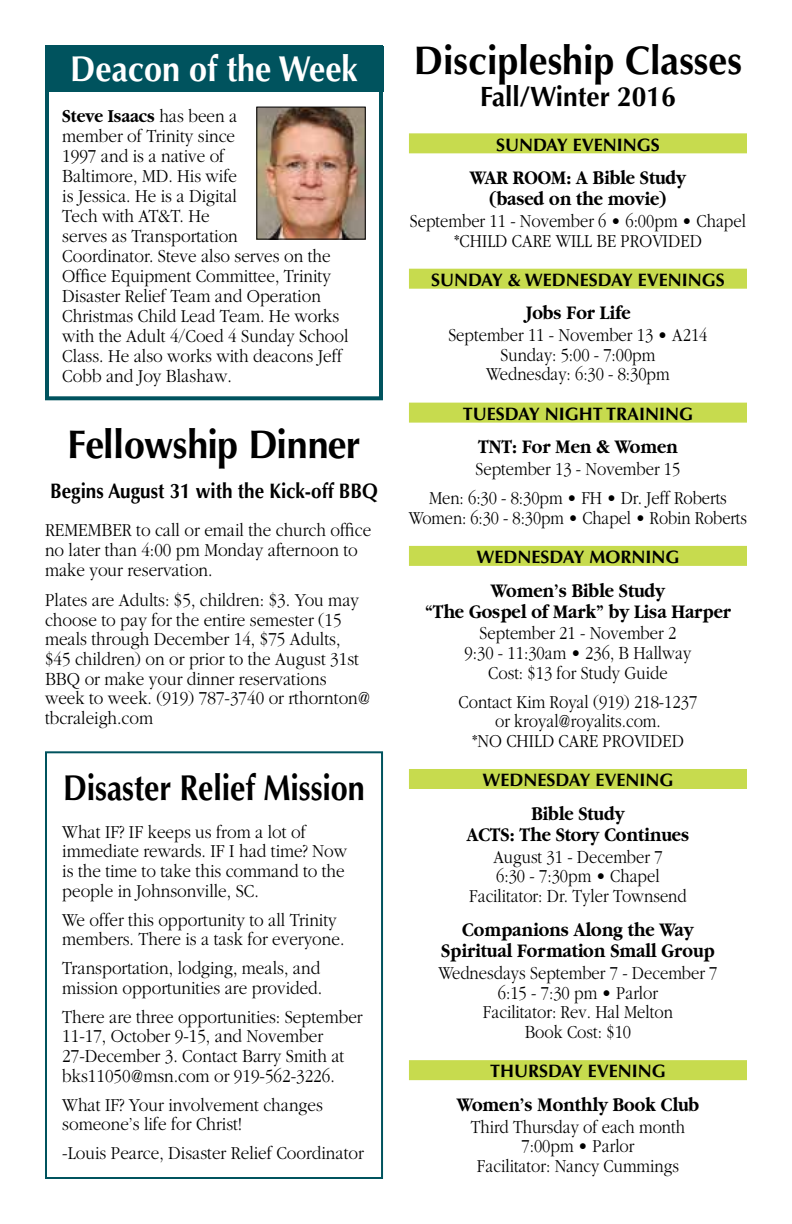
<style>
.page{position:relative;width:792px;height:1224px;background:#fff}
.page>*{position:absolute;margin:0;border:0;box-sizing:border-box;transform-origin:0 0}
.t1{font:700 40px "Optima";color:#000;scale:.94 1}
.t2{font:700 40px "Optima";letter-spacing:-.02em;color:#000;scale:.94 1}
.t3{font:700 36px "Optima";letter-spacing:-.005em;color:#000;scale:.85 1}
.t4{font:700 36px "Optima";color:#fff;scale:.9 1}
.t5{font:700 28px "Optima";color:#000;scale:.94 1}
.t6{font:700 21px "Optima";color:#000;scale:.9 1}
.t7{font:700 20px/21px "Garamond";color:#000;text-align:center;scale:.88 1}
.t8{font:300 19px/19.6px "Garamond";color:#000;scale:.9 1}
.t9{font:300 19px/19.6px "Garamond";color:#000;text-align:center;scale:.87 1}
.t10{font:300 19px "Garamond";color:#000;scale:.86 1}
.t11{font:700 18px "Optima";color:#000}
.s1{font-weight:700}
</style>
<div class="page">
<div style="left:45px;top:45px;width:338px;height:355px;border:4px solid #00535e"></div>
<div style="left:45px;top:46px;width:338px;height:46px;background:#00535e"></div>
<img style="left:258px;top:109px;width:106px;height:129px">
<div style="left:256px;top:107px;width:110px;height:133px;border:1px solid #000"></div>
<div style="left:409px;top:133px;width:338px;height:20px;background:#c7db4e"></div>
<div style="left:409px;top:269px;width:338px;height:20px;background:#c7db4e"></div>
<div style="left:409px;top:403px;width:338px;height:20px;background:#c7db4e"></div>
<div style="left:409px;top:546px;width:338px;height:20px;background:#c7db4e"></div>
<div style="left:409px;top:769px;width:338px;height:20px;background:#c7db4e"></div>
<div style="left:409px;top:1060px;width:338px;height:20px;background:#c7db4e"></div>
<div style="left:45px;top:751px;width:338px;height:428px;border:2px solid #00535e"></div>
<h2 class="t4" style="left:70px;top:47px;width:321px">DEACON OF THE WEEK</h2>
<p class="t8" style="left:62px;top:106px;width:320px"><span class="s1">Steve Isaacs</span> has been a<br>member of Trinity since<br>1997 and is a native of<br>Baltimore, MD. His wife<br>is Jessica. He is a Digital<br>Tech with AT&amp;T. He<br>serves as Transportation<br>Coordinator. Steve also serves on the<br>Office Equipment Committee, Trinity<br>Disaster Relief Team and Operation<br>Christmas Child Lead Team. He works with the Adult 4/Coed 4 Sunday School<br>Class. He also works with deacons Jeff<br>Cobb and Joy Blashaw.</p>
<h1 class="t2" style="left:67px;top:421px;width:313px">FELLOWSHIP DINNER</h1>
<p class="t6" style="left:50px;top:479px;width:365px">BEGINS AUGUST 31 WITH THE KICK-OFF BBQ</p>
<p class="t8" style="left:45px;top:521px;width:364px">REMEMBER to call or email the church office no later than 4:00 pm Monday afternoon to make your reservation.</p>
<p class="t8" style="left:45px;top:590px;width:363px">Plates are Adults: $5, children: $3. You may choose to pay for the entire semester (15 meals through December 14, $75 Adults, $45 children) on or prior to the August 31st BBQ or make your dinner reservations week to week. (919) 787-3740 or rthornton@ tbcraleigh.com</p>
<h2 class="t3" style="left:63px;top:767px;width:357px">DISASTER RELIEF MISSION</h2>
<p class="t8" style="left:62px;top:822px;width:318px">What IF? IF keeps us from a lot of immediate rewards. IF I had time? Now is the time to take this command to the people in Johnsonville, SC.</p>
<p class="t8" style="left:62px;top:910px;width:315px">We offer this opportunity to all Trinity members. There is a task for everyone.</p>
<p class="t8" style="left:62px;top:959px;width:290px">Transportation, lodging, meals, and mission opportunities are provided.</p>
<p class="t8" style="left:62px;top:1007px;width:335px">There are three opportunities: September 11-17, October 9-15, and November 27-December 3. Contact Barry Smith at bks11050@msn.com or 919-562-3226.</p>
<p class="t8" style="left:62px;top:1095px;width:291px">What IF? Your involvement changes someone’s life for Christ!</p>
<p class="t8" style="left:62px;top:1143px;width:337px">-Louis Pearce, Disaster Relief Coordinator</p>
<h1 class="t1" style="left:414px;top:37px;width:351px">DISCIPLESHIP CLASSES</h1>
<h3 class="t5" style="left:480px;top:80px;width:210px">FALL/WINTER 2016</h3>
<p class="t11" style="left:496px;top:134px;width:36px">SUNDAY</p>
<p class="t11" style="left:573px;top:134px;width:22px">EVEN</p>
<p class="t11" style="left:617px;top:134px;width:19px">INGS</p>
<p class="t7" style="left:470px;top:167px;width:247px">WAR ROOM: A Bible Study (based on the movie)</p>
<p class="t9" style="left:410px;top:211px;width:388px">September 11 - November 6 • 6:00pm • Chapel *CHILD CARE WILL BE PROVIDED</p>
<p class="t11" style="left:431px;top:269px;width:36px">SUNDAY</p>
<p class="t11" style="left:508px;top:269px;width:48px">&amp; WEDNESDAY</p>
<p class="t11" style="left:638px;top:269px;width:22px">EVEN</p>
<p class="t11" style="left:682px;top:269px;width:19px">INGS</p>
<p class="t7" style="left:525px;top:303px;width:121px">Jobs For Life</p>
<p class="t9" style="left:448px;top:326px;width:299px">September 11 - November 13 • A214<br>Sunday: 5:00 - 7:00pm<br>Wednesday: 6:30 - 8:30pm</p>
<p class="t11" style="left:463px;top:403px;width:36px">TUESDAY</p>
<p class="t11" style="left:545px;top:403px;width:34px">NIGHT</p>
<p class="t11" style="left:606px;top:403px;width:73px">TRAINING</p>
<p class="t7" style="left:478px;top:436px;width:228px">TNT: For Men &amp; Women</p>
<p class="t9" style="left:429px;top:455px;width:344px;line-height:29px">September 13 - November 15<br>Men: 6:30 - 8:30pm • FH • Dr. Jeff Roberts</p>
<p class="t10" style="left:409px;top:507px;width:395px">Women: 6:30 - 8:30pm • Chapel • Robin Roberts</p>
<p class="t11" style="left:477px;top:546px;width:31px">WEDNESDAY</p>
<p class="t11" style="left:589px;top:546px;width:30px">MORN</p>
<p class="t11" style="left:645px;top:546px;width:20px">ING</p>
<p class="t7" style="left:425px;top:580px;width:349px">Women’s Bible Study<br>“The Gospel of Mark” by Lisa Harper</p>
<p class="t9" style="left:465px;top:624px;width:262px">September 21 - November 2<br>9:30 - 11:30am • 236, B Hallway<br>Cost: $13 for Study Guide</p>
<p class="t9" style="left:459px;top:692px;width:276px">Contact Kim Royal (919) 218-1237 or kroyal@royalits.com.<br>*NO CHILD CARE PROVIDED</p>
<p class="t11" style="left:483px;top:770px;width:31px">WEDNESDAY</p>
<p class="t11" style="left:595px;top:770px;width:22px">EVEN</p>
<p class="t11" style="left:639px;top:770px;width:20px">ING</p>
<p class="t7" style="left:467px;top:803px;width:254px">Bible Study<br>ACTS: The Story Continues</p>
<p class="t9" style="left:469px;top:847px;width:252px">August 31 - December 7<br>6:30 - 7:30pm • Chapel<br>Facilitator: Dr. Tyler Townsend</p>
<p class="t7" style="left:441px;top:919px;width:313px">Companions Along the Way<br>Spiritual Formation Small Group</p>
<p class="t9" style="left:438px;top:964px;width:322px">Wednesdays September 7 - December 7<br>6:15 - 7:30 pm • Parlor<br>Facilitator: Rev. Hal Melton<br>Book Cost: $10</p>
<p class="t11" style="left:490px;top:1061px;width:50px">THURSDAY</p>
<p class="t11" style="left:588px;top:1061px;width:22px">EVEN</p>
<p class="t11" style="left:632px;top:1061px;width:20px">ING</p>
<p class="t7" style="left:457px;top:1094px;width:277px">Women’s Monthly Book Club</p>
<p class="t9" style="left:471px;top:1117px;width:248px">Third Thursday of each month<br>7:00pm • Parlor<br>Facilitator: Nancy Cummings</p>
</div>
